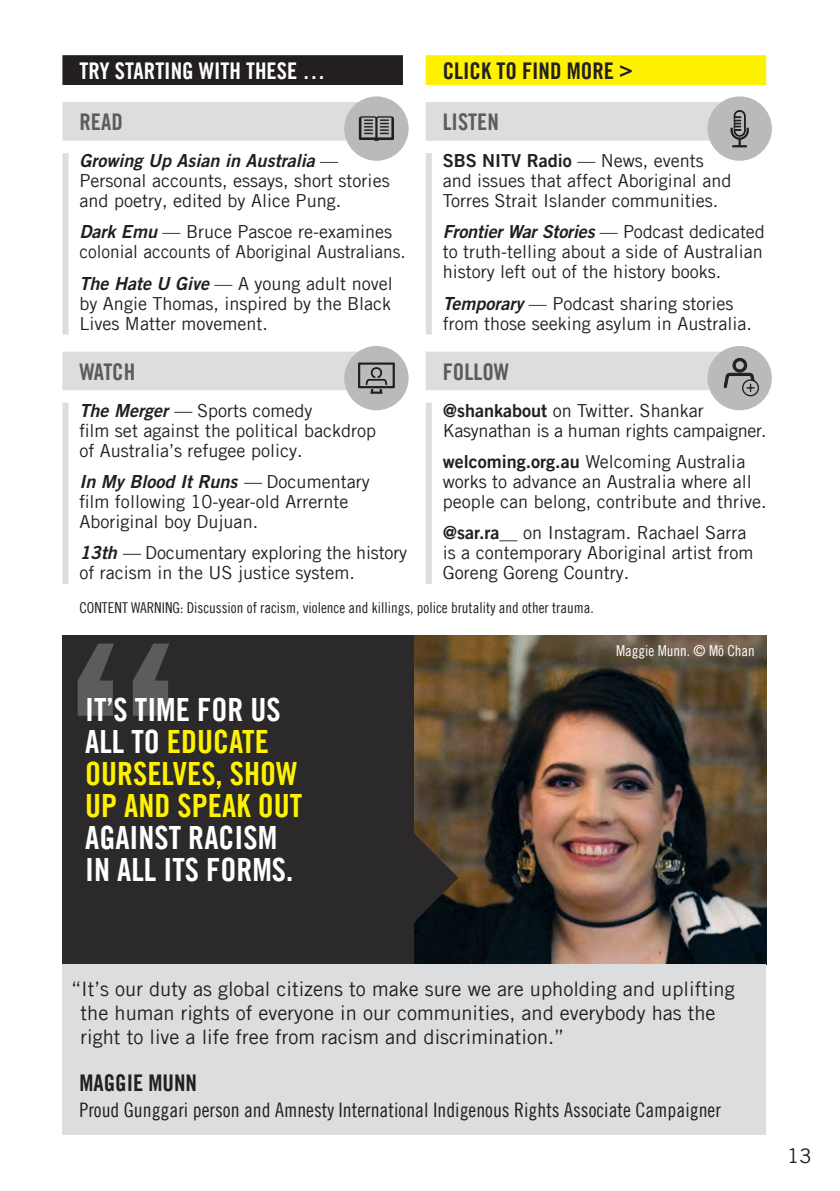
<style>
.page{position:relative;width:840px;height:1191px;background:#fff}
.page>*{position:absolute;margin:0;border:0;box-sizing:border-box;transform-origin:0 0}
.t1{font:298.2px "Amnesty Trade Gothic Bd Cn 20";color:#5b5c5e}
.t2{font:32px/32px "Amnesty Trade Gothic Bd Cn 20";color:#fff}
.Black_panel_heading{font:23px "Amnesty Trade Gothic Bd Cn 20";color:#fff}
.Read_More_button{font:23px "Amnesty Trade Gothic Bd Cn 20";color:#231f20}
.Grey_subhead_11_5pt{font:23px "Amnesty Trade Gothic Bd Cn 20";color:#5b5c5e}
.Name{font:23px "Amnesty Trade Gothic Bd Cn 20";color:#231f20}
.Credits{font:23px "Amnesty Trade Gothic Bd Cn 20";color:#5b5c5e}
.Body_copy_10pt{font:20px/24px "Amnesty Trade Gothic";color:#231f20}
.t3{font:20px "Amnesty Trade Gothic Cn 18";color:#231f20}
.Credits-2{font:18px/20px "Amnesty Trade Gothic";color:#231f20}
.Photo_credit{font:15px "Amnesty Trade Gothic Cn 18";color:#231f20}
.Photo_credit-2{font:15px "Amnesty Trade Gothic Cn 18";color:#fff}
.s1{font-family:"Amnesty Trade Gothic Bd 2"}
.s2{font-family:"Amnesty Trade Gothic Bd 2 Obl"}
.s3{font-style:italic}
.s4{color:#fff200}
</style>
<div class="page">
<div style="left:62px;top:55px;width:341px;height:30px;background:#231f20"></div>
<img style="left:414px;top:635px;width:351px;height:329px">
<div style="left:62px;top:964px;width:703px;height:170px;background:#dcddde"></div>
<div style="left:62px;top:635px;width:352px;height:329px;background:#2c292a"></div>
<svg style="left:414px;top:833px;width:44px;height:89px;background:#322c26"></svg>
<hr style="left:0;top:0;width:1px;height:482px;background:#797a7d">
<div style="left:344px;top:346px;width:64px;height:64px;background:#b8babc;border-radius:50%"></div>
<svg style="left:62px;top:351px;width:341px;height:43px"></svg>
<div style="left:707px;top:96px;width:64px;height:65px;background:#b8babc;border-radius:50%"></div>
<svg style="left:425px;top:102px;width:340px;height:45px"></svg>
<div style="left:707px;top:346px;width:64px;height:64px;background:#b8babc;border-radius:50%"></div>
<div style="left:741px;top:379px;width:17px;height:17px;border:1px solid #231f20;border-radius:50%"></div>
<svg style="left:425px;top:351px;width:340px;height:40px"></svg>
<div style="left:62px;top:153px;width:6px;height:181px;background:#dcddde"></div>
<div style="left:425px;top:153px;width:6px;height:181px;background:#dcddde"></div>
<div style="left:62px;top:403px;width:6px;height:181px;background:#dcddde"></div>
<div style="left:425px;top:403px;width:6px;height:181px;background:#dcddde"></div>
<div style="left:425px;top:55px;width:340px;height:30px;background:#fff200"></div>
<div style="left:344px;top:96px;width:64px;height:65px;background:#b8babc;border-radius:50%"></div>
<svg style="left:62px;top:102px;width:341px;height:39px;background:#d1d2d4"></svg>
<p class="Black_panel_heading" style="left:79px;top:57px;width:247px">TRY STARTING WITH THESE …</p>
<p class="Read_More_button" style="left:442px;top:57px;width:192px">CLICK TO FIND MORE &gt;</p>
<p class="Grey_subhead_11_5pt" style="left:442px;top:108px;width:58px">LISTEN</p>
<p class="Credits-2" style="left:442px;top:150px;width:290px"><span class="s1">SBS NITV Radio</span> — News, events and issues that affect Aboriginal and<br>Torres Strait Islander communities.</p>
<p class="Credits-2" style="left:442px;top:222px;width:323px;text-align:justify"><span class="s2">Frontier War Stories</span> — Podcast dedicated to truth-telling about a side of Australian history left out of the history books.</p>
<p class="Credits-2" style="left:442px;top:293px;width:310px"><span class="s2">Temporary</span> — Podcast sharing stories from those seeking asylum in Australia.</p>
<p class="Credits" style="left:442px;top:357px;width:68px">FOLLOW</p>
<p class="Credits-2" style="left:442px;top:400px;width:325px"><span class="s1">@shankabout</span> on Twitter. Shankar<br>Kasynathan is a human rights campaigner.</p>
<p class="Credits-2" style="left:442px;top:451px;width:325px"><span class="s1">welcoming.org.au</span> Welcoming Australia works to advance an Australia where all people can belong, contribute and thrive.</p>
<p class="Credits-2" style="left:442px;top:523px;width:312px"><span class="s1">@sar.ra__</span> on Instagram. Rachael Sarra is a contemporary Aboriginal artist from<br>Goreng Goreng Country.</p>
<p class="Grey_subhead_11_5pt" style="left:79px;top:108px;width:45px">READ</p>
<p class="Credits-2" style="left:79px;top:150px;width:311px"><span class="s2">Growing Up Asian in Australia</span> —<br>Personal accounts, essays, short stories and poetry, edited by Alice Pung.</p>
<p class="Credits-2" style="left:79px;top:222px;width:327px"><span class="s2">Dark Emu</span> — Bruce Pascoe re-examines colonial accounts of Aboriginal Australians.</p>
<p class="Credits-2" style="left:79px;top:273px;width:314px;text-align:justify"><span class="s2">The Hate U Give</span> — A young adult novel by Angie Thomas, inspired by the Black Lives Matter movement.</p>
<p class="Grey_subhead_11_5pt" style="left:79px;top:357px;width:57px">WATCH</p>
<p class="Credits-2" style="left:79px;top:400px;width:298px"><span class="s2">The Merger</span> <span class="s3">—</span> Sports comedy<br>film set against the political backdrop of Australia’s refugee policy.</p>
<p class="Credits-2" style="left:79px;top:471px;width:291px"><span class="s2">In My Blood It Runs</span> <span class="s3">—</span> Documentary film following 10-year-old Arrernte<br>Aboriginal boy Dujuan.</p>
<p class="Credits-2" style="left:79px;top:543px;width:329px"><span class="s2">13th</span> <span class="s3">—</span> Documentary exploring the history of racism in the US justice system.</p>
<p class="Photo_credit" style="left:79px;top:598px;width:515px">CONTENT WARNING: Discussion of racism, violence and killings, police brutality and other trauma.</p>
<p class="t1" style="left:57px;top:574px;width:134px">“</p>
<p class="t2" style="left:85px;top:693px;width:218px">IT’S TIME FOR US<br>ALL TO <span class="s4">EDUCATE<br>OURSELVES, SHOW<br>UP AND SPEAK OUT<br></span>AGAINST RACISM<br>IN ALL ITS FORMS.</p>
<p class="Photo_credit-2" style="left:615px;top:641px;width:140px">Maggie Munn. © Mö Chan</p>
<p class="Body_copy_10pt" style="left:80px;top:976px;width:655px;text-indent:-9px">“It’s our duty as global citizens to make sure we are upholding and uplifting the human rights of everyone in our communities, and everybody has the right to live a life free from racism and discrimination.”</p>
<p class="Name" style="left:79px;top:1068px;width:119px">MAGGIE MUNN</p>
<p class="t3" style="left:79px;top:1098px;width:642px">Proud Gunggari person and Amnesty International Indigenous Rights Associate Campaigner</p>
<p class="Body_copy_10pt" style="left:786px;top:1143px;width:26px">13</p>
</div>
